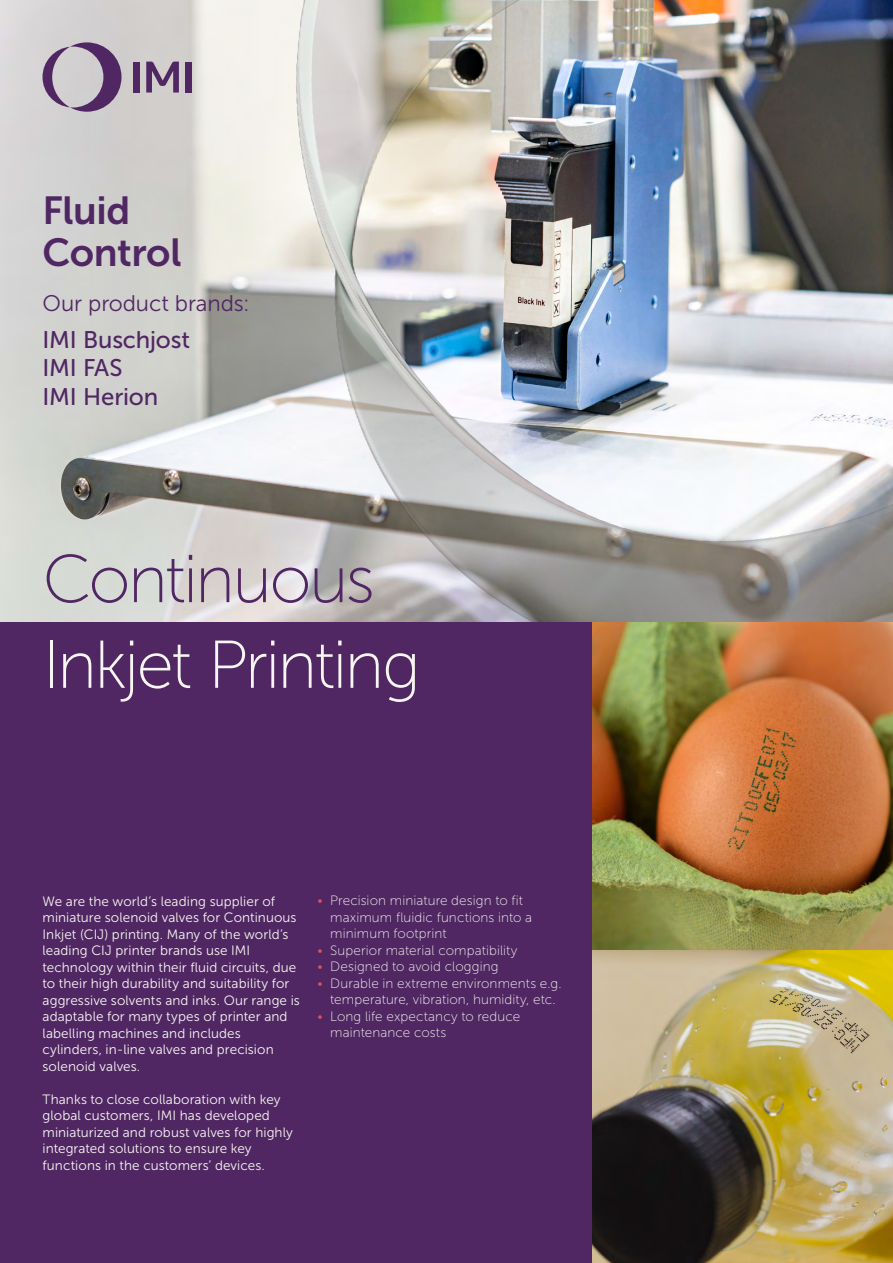
<style>
.page{position:relative;width:893px;height:1263px;background:#fff}
.page>*{position:absolute;margin:0;border:0;box-sizing:border-box;transform-origin:0 0}
.t1{font:67.5px "Museo Sans 100";letter-spacing:-.04em;color:#f8f6f2}
.t2{font:67.5px "Museo Sans 100";letter-spacing:-.04em;color:#502763}
.t3{font:39px/42px "Museo Sans 700";letter-spacing:-.015em;color:#502763}
.t4{font:24px/28.5px "Museo Sans 500";letter-spacing:-.01em;color:#502763}
.t5{font:22.5px "Museo Sans 300";letter-spacing:-.005em;color:#502763}
.t6{font:13.5px/16.5px "Museo Sans 300";letter-spacing:.005em;color:#f8f6f2}
.t7{font:13.5px/16.5px "Museo Sans 100";letter-spacing:.01em;color:#f8f6f2}
.s1{color:#e25161}
</style>
<div class="page">
<img style="left:0;top:0;width:124px;height:623px">
<img style="left:124px;top:0;width:769px;height:623px">
<div style="left:0;top:623px;width:592px;height:640px;background:#502763"></div>
<svg style="left:43px;top:42px;width:79px;height:70px"></svg>
<div style="left:134px;top:62px;width:6px;height:31px;background:#502763"></div>
<div style="left:185px;top:62px;width:6px;height:31px;background:#502763"></div>
<svg style="left:146px;top:62px;width:33px;height:31px"></svg>
<img style="left:592px;top:623px;width:301px;height:640px">
<h2 class="t3" style="left:43px;top:189px;width:140px">Fluid<br>Control</h2>
<h3 class="t5" style="left:43px;top:291px;width:209px">Our product brands:</h3>
<h3 class="t4" style="left:43px;top:325px;width:149px">IMI Buschjost<br>IMI FAS<br>IMI Herion</h3>
<h1 class="t2" style="left:43px;top:543px;width:334px">Continuous</h1>
<h1 class="t1" style="left:43px;top:629px;width:380px">Inkjet Printing</h1>
<p class="t6" style="left:43px;top:893px;width:259px">We are the world’s leading supplier of miniature solenoid valves for Continuous Inkjet (CIJ) printing. Many of the world’s leading CIJ printer brands use IMI technology within their fluid circuits, due to their high durability and suitability for aggressive solvents and inks. Our range is adaptable for many types of printer and labelling machines and includes cylinders, in-line valves and precision solenoid valves.</p>
<p class="t6" style="left:43px;top:1091px;width:252px">Thanks to close collaboration with key global customers, IMI has developed miniaturized and robust valves for highly integrated solutions to ensure key functions in the customers’ devices.</p>
<p class="t7" style="left:330px;top:893px;width:203px;text-indent:-13px"><span class="s1">•</span> Precision miniature design to fit maximum fluidic functions into a minimum footprint</p>
<p class="t7" style="left:317px;top:942px;width:202px"><span class="s1">•</span> Superior material compatibility</p>
<p class="t7" style="left:317px;top:959px;width:183px"><span class="s1">•</span> Designed to avoid clogging</p>
<p class="t7" style="left:317px;top:975px;width:246px;text-align:center"><span class="s1">•</span> Durable in extreme environments e.g. temperature, vibration, humidity, etc.</p>
<p class="t7" style="left:330px;top:1008px;width:192px;text-indent:-13px"><span class="s1">•</span> Long life expectancy to reduce maintenance costs</p>
</div>
